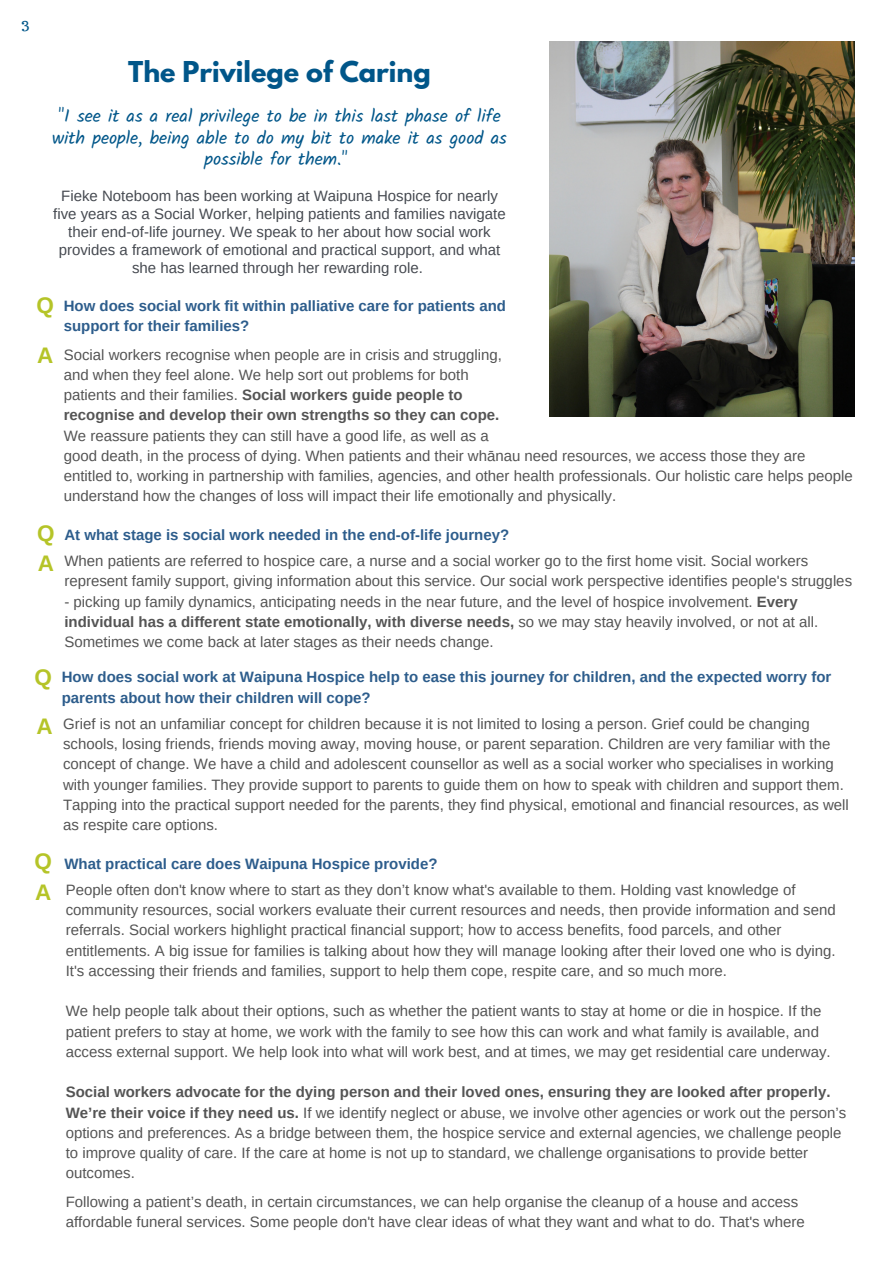
<style>
.page{position:relative;width:893px;height:1264px;background:#fff}
.page>*{position:absolute;margin:0;border:0;box-sizing:border-box;transform-origin:0 0}
.t1{font:700 25.5px "League Spartan";color:#005689}
.t2{font:700 22.5px "Arimo";color:#b5c428}
.t3{font:18px/21.3px "Kalam";color:#005689;text-align:center}
.t4{font:15px/20.2px "Arimo";color:#545454}
.t5{font:700 15px/20.2px "Arimo";color:#2d5d8c}
.t6{font:15px/18px "Arimo";color:#464a51;text-align:center}
.t7{font:15px "Trocchi";color:#005689}
.s1{font-weight:700}
</style>
<div class="page">
<img style="left:549px;top:42px;width:305px;height:374px">
<p class="t7" style="left:21px;top:13px;width:10px">3</p>
<p class="t1" style="left:128px;top:59px;width:304px">The Privilege of Caring</p>
<p class="t3" style="left:52px;top:105px;width:456px">"I see it as a real privilege to be in this last phase of life with people, being able to do my bit to make it as good as possible for them."</p>
<p class="t6" style="left:53px;top:187px;width:454px">Fieke Noteboom has been working at Waipuna Hospice for nearly five years as a Social Worker, helping patients and families navigate their end-of-life journey. We speak to her about how social work provides a framework of emotional and practical support, and what she has learned through her rewarding role.</p>
<p class="t5" style="left:64px;top:295px;width:444px">How does social work fit within palliative care for patients and support for their families?</p>
<p class="t2" style="left:36px;top:293px;width:19px">Q</p>
<p class="t2" style="left:37px;top:343px;width:18px">A</p>
<p class="t4" style="left:64px;top:344px;width:440px">Social workers recognise when people are in crisis and struggling, and when they feel alone. We help sort out problems for both patients and their families. <span class="s1">Social workers guide people to recognise and develop their own strengths so they can cope.<br></span>We reassure patients they can still have a good life, as well as a</p>
<p class="t4" style="left:64px;top:445px;width:790px">good death, in the process of dying. When patients and their whānau need resources, we access those they are entitled to, working in partnership with families, agencies, and other health professionals. Our holistic care helps people understand how the changes of loss will impact their life emotionally and physically.</p>
<p class="t2" style="left:37px;top:520px;width:19px">Q</p>
<p class="t5" style="left:64px;top:524px;width:446px">At what stage is social work needed in the end-of-life journey?</p>
<p class="t2" style="left:38px;top:550px;width:18px">A</p>
<p class="t4" style="left:64px;top:551px;width:789px">When patients are referred to hospice care, a nurse and a social worker go to the first home visit. Social workers represent family support, giving information about this service. Our social work perspective identifies people's struggles</p>
<p class="t4" style="left:64px;top:591px;width:755px">- picking up family dynamics, anticipating needs in the near future, and the level of hospice involvement. <span class="s1">Every individual has a different state emotionally, with diverse needs,</span> so we may stay heavily involved, or not at all.<br>Sometimes we come back at later stages as their needs change.</p>
<p class="t2" style="left:34px;top:664px;width:19px">Q</p>
<p class="t5" style="left:62px;top:667px;width:771px">How does social work at Waipuna Hospice help to ease this journey for children, and the expected worry for parents about how their children will cope?</p>
<p class="t2" style="left:36px;top:713px;width:18px">A</p>
<p class="t4" style="left:63px;top:713px;width:787px">Grief is not an unfamiliar concept for children because it is not limited to losing a person. Grief could be changing schools, losing friends, friends moving away, moving house, or parent separation. Children are very familiar with the concept of change. We have a child and adolescent counsellor as well as a social worker who specialises in working with younger families. They provide support to parents to guide them on how to speak with children and support them.<br>Tapping into the practical support needed for the parents, they find physical, emotional and financial resources, as well as respite care options.</p>
<p class="t2" style="left:34px;top:849px;width:19px">Q</p>
<p class="t2" style="left:35px;top:879px;width:18px">A</p>
<p class="t5" style="left:64px;top:853px;width:374px">What practical care does Waipuna Hospice provide?</p>
<p class="t4" style="left:66px;top:879px;width:771px">People often don't know where to start as they don’t know what's available to them. Holding vast knowledge of community resources, social workers evaluate their current resources and needs, then provide information and send referrals. Social workers highlight practical financial support; how to access benefits, food parcels, and other entitlements. A big issue for families is talking about how they will manage looking after their loved one who is dying.<br>It's accessing their friends and families, support to help them cope, respite care, and so much more.</p>
<p class="t4" style="left:66px;top:1001px;width:766px">We help people talk about their options, such as whether the patient wants to stay at home or die in hospice. If the patient prefers to stay at home, we work with the family to see how this can work and what family is available, and access external support. We help look into what will work best, and at times, we may get residential care underway.</p>
<p class="t4" style="left:66px;top:1081px;width:782px"><span class="s1">Social workers advocate for the dying person and their loved ones, ensuring they are looked after properly.<br>We’re their voice if they need us.</span> If we identify neglect or abuse, we involve other agencies or work out the person’s options and preferences. As a bridge between them, the hospice service and external agencies, we challenge people to improve quality of care. If the care at home is not up to standard, we challenge organisations to provide better outcomes.</p>
<p class="t4" style="left:66px;top:1191px;width:740px">Following a patient’s death, in certain circumstances, we can help organise the cleanup of a house and access affordable funeral services. Some people don't have clear ideas of what they want and what to do. That's where</p>
</div>
